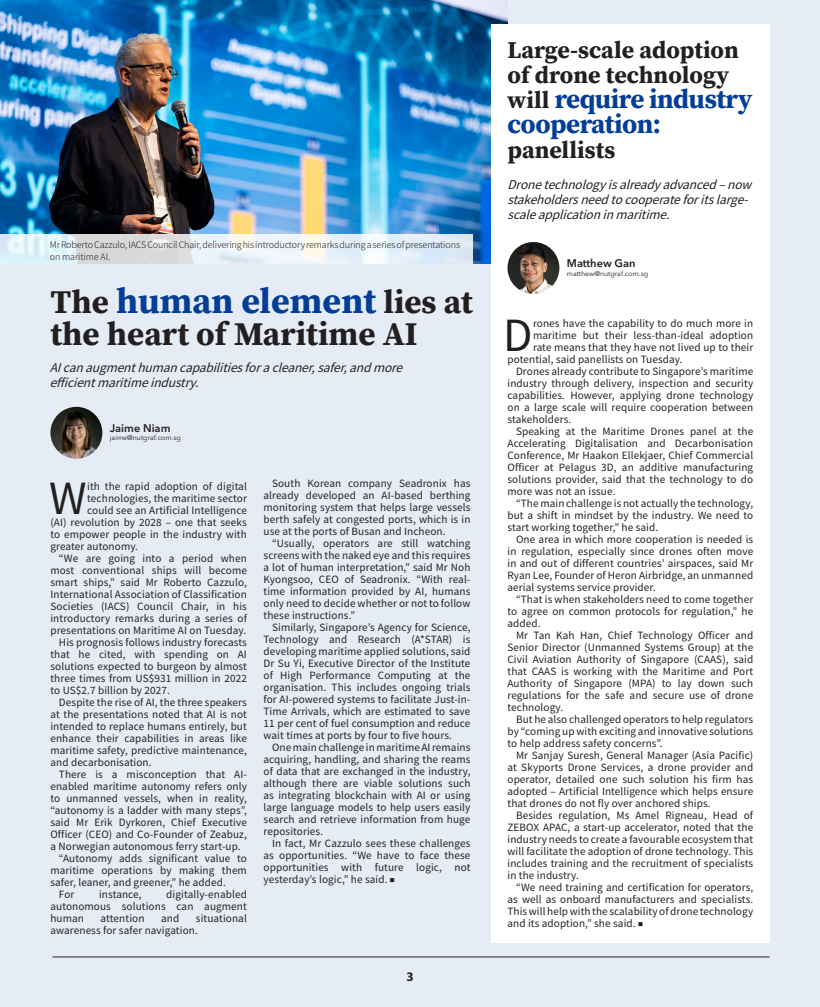
<style>
.page{position:relative;width:820px;height:1007px;background:#fff}
.page>*{position:absolute;margin:0;border:0;box-sizing:border-box;transform-origin:0 0}
.t1{font:42.7px "Noto Sans JP";color:#231f20}
.t2{font:36px "Source Serif Variable";letter-spacing:.01em;color:#023d97}
.t3{font:33px "Source Serif Variable";letter-spacing:.02em;color:#231f20}
.t4{font:27px/25px "Source Serif Variable";letter-spacing:.005em;color:#023d97}
.t5{font:24px/25px "Source Serif Variable";letter-spacing:.02em;color:#231f20}
.t6{font:700 13.1px "Myriad Pro";color:#231f20}
.t7{font:italic 12px/15px "Noto Sans JP";color:#231f20}
.t8{font:600 11px "Avenir Next LT Pro";color:#231f20}
.t9{font:10px/12px "Noto Sans JP";letter-spacing:.01em;color:#231f20;text-align:justify}
.t10{font:300 9px/12px "Noto Sans JP";letter-spacing:-.01em;color:#231f20}
.t11{font:7px "Avenir Next LT Pro";color:#231f20}
.s1{font-size:33px;color:#231f20}
.s2{font-weight:100;font-size:5px}
.s3{font-size:24px;color:#231f20}
</style>
<div class="page">
<div style="left:0;top:0;width:819px;height:1007px;background:#e6ecf5"></div>
<hr style="left:52px;top:956px;width:717px;height:1px;background:#231f20">
<img style="left:0;top:0;width:507px;height:264px">
<div style="left:491px;top:24px;width:278px;height:918px;background:#fff"></div>
<img style="left:50px;top:407px;width:52px;height:52px;border-radius:26px">
<img style="left:507px;top:242px;width:52px;height:52px;border-radius:26px">
<svg style="left:0;top:234px;width:472px;height:30px"></svg>
<p class="t10" style="left:50px;top:238px;width:412px">Mr Roberto Cazzulo, IACS Council Chair, delivering his introductory remarks during a series of presentations on maritime AI.</p>
<p class="t2" style="left:50px;top:277px;width:423px"><span class="s1">The</span> human element <span class="s1">lies at</span></p>
<p class="t3" style="left:50px;top:312px;width:368px">the heart of Maritime AI</p>
<p class="t7" style="left:50px;top:360px;width:363px">AIcanaugmenthumancapabilitiesforacleaner,safer,andmore efficientmaritimeindustry.</p>
<p class="t8" style="left:110px;top:421px;width:62px">Jaime Niam</p>
<p class="t11" style="left:110px;top:434px;width:73px">jaime@nutgraf.com.sg</p>
<p class="t1" style="left:49px;top:474px;width:39px">W</p>
<p class="t9" style="left:87px;top:480px;width:161px">ith the rapid adoption of digital</p>
<p class="t9" style="left:87px;top:492px;width:161px">technologies, the maritime sector</p>
<p class="t9" style="left:87px;top:504px;width:161px">could see an Artificial Intelligence</p>
<p class="t9" style="left:50px;top:516px;width:198px">(AI) revolution by 2028 – one that seeks</p>
<p class="t9" style="left:50px;top:528px;width:198px">to empower people in the industry with</p>
<p class="t9" style="left:50px;top:540px;width:89px">greater autonomy.</p>
<p class="t9" style="left:50px;top:552px;width:198px;text-indent:9px">“We are going into a period when most conventional ships will become smart ships,” said Mr Roberto Cazzulo, International Association of Classification Societies (IACS) Council Chair, in his introductory remarks during a series of presentations on Maritime AI on Tuesday.</p>
<p class="t9" style="left:50px;top:636px;width:198px;text-indent:9px">His prognosis follows industry forecasts that he cited, with spending on AI solutions expected to burgeon by almost three times from US$931 million in 2022 to US$2.7 billion by 2027.</p>
<p class="t9" style="left:50px;top:696px;width:198px;text-indent:9px">Despite the rise of AI, the three speakers at the presentations noted that AI is not intended to replace humans entirely, but enhance their capabilities in areas like maritime safety, predictive maintenance, and decarbonisation.</p>
<p class="t9" style="left:50px;top:768px;width:198px;text-indent:9px">There is a misconception that AI&shy;enabled maritime autonomy refers only to unmanned vessels, when in reality, “autonomy is a ladder with many steps”, said Mr Erik Dyrkoren, Chief Executive Officer (CEO) and Co-Founder of Zeabuz, a Norwegian autonomous ferry start-up.</p>
<p class="t9" style="left:50px;top:852px;width:198px;text-indent:9px">“Autonomy adds significant value to maritime operations by making them safer, leaner, and greener,” he added.</p>
<p class="t9" style="left:59px;top:888px;width:17px">For</p>
<p class="t9" style="left:99px;top:888px;width:44px">instance,</p>
<p class="t9" style="left:50px;top:888px;width:198px;text-indent:116px">digitally-enabled autonomous solutions can augment human</p>
<p class="t9" style="left:50px;top:912px;width:198px;text-indent:145px">situational awareness for safer navigation.</p>
<p class="t9" style="left:101px;top:912px;width:45px">attention</p>
<p class="t9" style="left:161px;top:912px;width:20px">and</p>
<p class="t9" style="left:263px;top:477px;width:208px;text-indent:9px">South Korean company Seadronix has already developed an AI-based berthing monitoring system that helps large vessels berth safely at congested ports, which is in use at the ports of Busan and Incheon.</p>
<p class="t9" style="left:263px;top:537px;width:208px;text-indent:9px">“Usually, operators are still watching screens with the naked eye and this requires a lot of human interpretation,” said Mr Noh Kyongsoo, CEO of Seadronix. “With real&shy;time information provided by AI, humans only need to decide whether or not to follow these instructions.”</p>
<p class="t9" style="left:263px;top:621px;width:208px;text-indent:9px">Similarly, Singapore’s Agency for Science, Technology and Research (A*STAR) is developing maritime applied solutions, said Dr Su Yi, Executive Director of the Institute of High Performance Computing at the organisation. This includes ongoing trials for AI-powered systems to facilitate Just-in-Time Arrivals, which are estimated to save 11 per cent of fuel consumption and reduce wait times at ports by four to five hours.</p>
<p class="t9" style="left:263px;top:741px;width:208px;text-indent:9px">One main challenge in maritime AI remains acquiring, handling, and sharing the reams of data that are exchanged in the industry, although there are viable solutions such as integrating blockchain with AI or using large language models to help users easily search and retrieve information from huge repositories.</p>
<p class="t9" style="left:263px;top:837px;width:208px;text-indent:9px">In fact, Mr Cazzulo sees these challenges as opportunities. “We have to face these opportunities</p>
<p class="t9" style="left:341px;top:861px;width:22px">with</p>
<p class="t9" style="left:374px;top:861px;width:30px">future</p>
<p class="t9" style="left:416px;top:861px;width:27px">logic,</p>
<p class="t9" style="left:454px;top:861px;width:17px">not</p>
<p class="t9" style="left:263px;top:873px;width:133px">yesterday’s logic,” he said. <span class="s2">■</span></p>
<h3 class="t6" style="left:406px;top:968px;width:9px">3</h3>
<p class="t5" style="left:507px;top:37px;width:233px">Large-scale adoption of drone technology</p>
<p class="t4" style="left:507px;top:86px;width:246px"><span class="s3">will</span> require industry cooperation:</p>
<p class="t5" style="left:507px;top:137px;width:109px">panellists</p>
<p class="t7" style="left:507px;top:177px;width:254px">Dronetechnologyisalreadyadvanced–now stakeholdersneedtocooperateforitslarge&shy;scaleapplicationinmaritime.</p>
<p class="t8" style="left:566px;top:257px;width:70px">Matthew Gan</p>
<p class="t11" style="left:566px;top:269px;width:83px">matthew@nutgraf.com.sg</p>
<p class="t1" style="left:503px;top:311px;width:31px">D</p>
<p class="t9" style="left:533px;top:317px;width:222px">rones have the capability to do much more in</p>
<p class="t9" style="left:533px;top:329px;width:222px">maritime but their less-than-ideal adoption</p>
<p class="t9" style="left:533px;top:341px;width:222px">rate means that they have not lived up to their</p>
<p class="t9" style="left:507px;top:353px;width:177px">potential, said panellists on Tuesday.</p>
<p class="t9" style="left:507px;top:365px;width:247px;text-indent:9px">Drones already contribute to Singapore’s maritime industry through delivery, inspection and security capabilities. However, applying drone technology on a large scale will require cooperation between stakeholders.</p>
<p class="t9" style="left:507px;top:425px;width:247px;text-indent:9px">Speaking at the Maritime Drones panel at the Accelerating Digitalisation and Decarbonisation Conference, Mr Haakon Ellekjaer, Chief Commercial Officer at Pelagus 3D, an additive manufacturing solutions provider, said that the technology to do more was not an issue.</p>
<p class="t9" style="left:507px;top:497px;width:247px;text-indent:9px">“The main challenge is not actually the technology, but a shift in mindset by the industry. We need to start working together,” he said.</p>
<p class="t9" style="left:507px;top:533px;width:247px;text-indent:9px">One area in which more cooperation is needed is in regulation, especially since drones often move in and out of different countries’ airspaces, said Mr Ryan Lee, Founder of Heron Airbridge, an unmanned aerial systems service provider.</p>
<p class="t9" style="left:507px;top:593px;width:247px;text-indent:9px">“That is when stakeholders need to come together to agree on common protocols for regulation,” he added.</p>
<p class="t9" style="left:507px;top:629px;width:247px;text-indent:9px">Mr Tan Kah Han, Chief Technology Officer and Senior Director (Unmanned Systems Group) at the Civil Aviation Authority of Singapore (CAAS), said that CAAS is working with the Maritime and Port Authority of Singapore (MPA) to lay down such regulations for the safe and secure use of drone technology.</p>
<p class="t9" style="left:507px;top:713px;width:247px;text-indent:9px">But he also challenged operators to help regulators by “coming up with exciting and innovative solutions to help address safety concerns”.</p>
<p class="t9" style="left:507px;top:749px;width:247px;text-indent:9px">Mr Sanjay Suresh, General Manager (Asia Pacific) at Skyports Drone Services, a drone provider and operator, detailed one such solution his firm has adopted – Artificial Intelligence which helps ensure that drones do not fly over anchored ships.</p>
<p class="t9" style="left:507px;top:809px;width:247px;text-indent:9px">Besides regulation, Ms Amel Rigneau, Head of ZEBOX APAC, a start-up accelerator, noted that the industry needs to create a favourable ecosystem that will facilitate the adoption of drone technology. This includes training and the recruitment of specialists in the industry.</p>
<p class="t9" style="left:507px;top:881px;width:247px;text-indent:9px">“We need training and certification for operators, as well as onboard manufacturers and specialists.<br>This will help with the scalability of drone technology and its adoption,” she said. <span class="s2">■</span></p>
</div>
